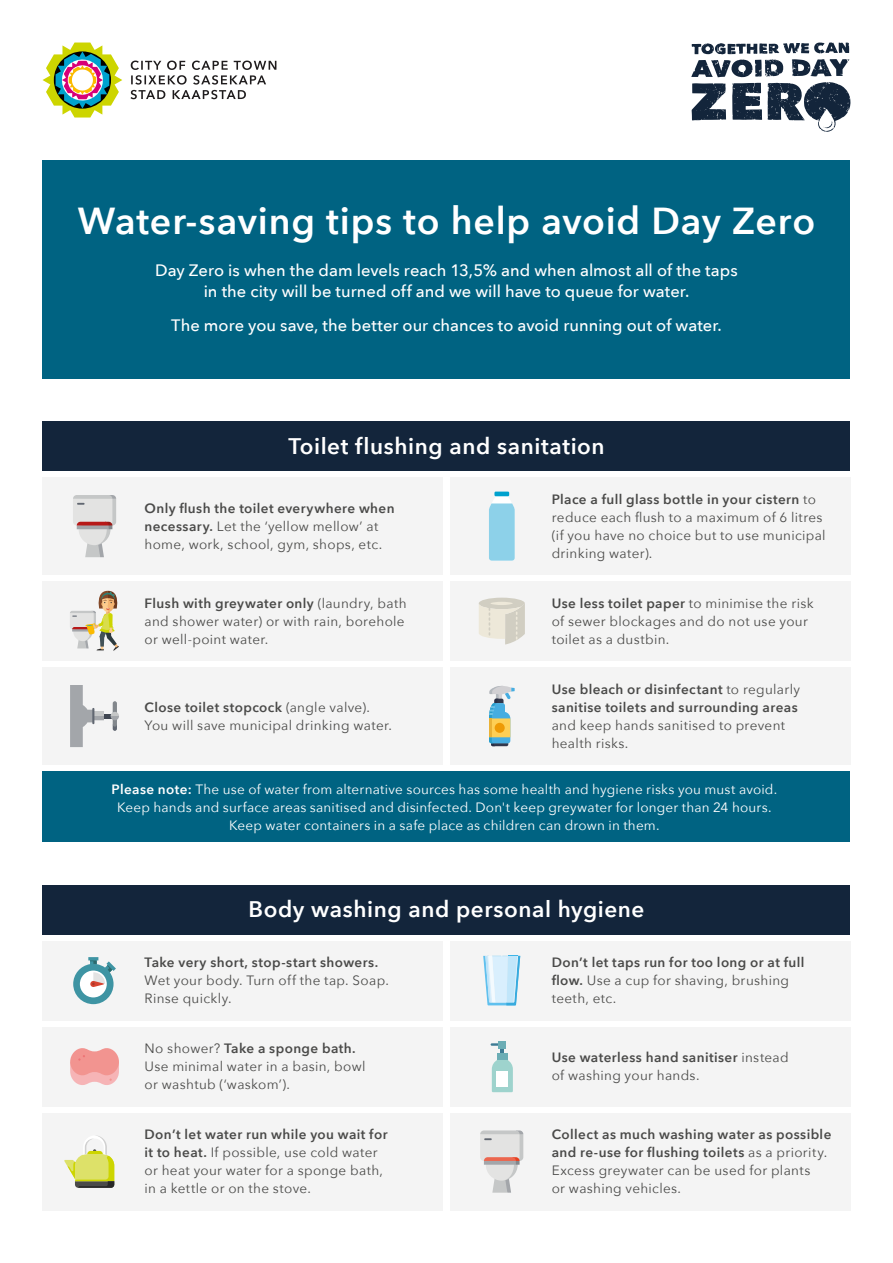
<style>
.page{position:relative;width:893px;height:1263px;background:#fff}
.page>*{position:absolute;margin:0;border:0;box-sizing:border-box;transform-origin:0 0}
.t1{font:600 37.5px "Avenir Next";letter-spacing:.02em;color:#fff}
.t2{font:600 22.5px "Avenir Next";letter-spacing:.025em;color:#fff}
.t3{font:500 16.5px/21px "Avenir Next";color:#fff;text-align:center}
.t4{font:13.5px/18px "Avenir Next";letter-spacing:.025em;color:#4a4a49}
.t5{font:13.5px/18px "Avenir Next";letter-spacing:.015em;color:#fff;text-align:center}
.t6{font:600 13.5px/18px "Avenir Next";letter-spacing:.03em;color:#4a4a49}
.s1{font-weight:600}
.s2{font-weight:400}
</style>
<div class="page">
<div style="left:43px;top:160px;width:807px;height:218px;background:#006382"></div>
<div style="left:43px;top:421px;width:807px;height:50px;background:#13253b"></div>
<div style="left:43px;top:477px;width:400px;height:98px;background:#f4f4f4"></div>
<div style="left:450px;top:477px;width:400px;height:98px;background:#f4f4f4"></div>
<div style="left:43px;top:581px;width:400px;height:80px;background:#f4f4f4"></div>
<div style="left:450px;top:581px;width:400px;height:80px;background:#f4f4f4"></div>
<div style="left:43px;top:667px;width:400px;height:98px;background:#f4f4f4"></div>
<div style="left:450px;top:667px;width:400px;height:98px;background:#f4f4f4"></div>
<div style="left:43px;top:772px;width:807px;height:70px;background:#006382"></div>
<svg style="left:489px;top:685px;width:26px;height:61px"></svg>
<svg style="left:479px;top:598px;width:46px;height:46px;background:#e1ddd2"></svg>
<svg style="left:73px;top:495px;width:43px;height:62px"></svg>
<hr style="left:95px;top:714px;width:20px;height:4px;background:#404752">
<hr style="left:113px;top:701px;width:4px;height:26px;background:#82878c;border-radius:2px">
<svg style="left:111px;top:712px;width:8px;height:19px"></svg>
<svg style="left:70px;top:685px;width:34px;height:62px"></svg>
<hr style="left:494px;top:492px;width:15px;height:4px;background:#00a2ce">
<svg style="left:489px;top:495px;width:26px;height:66px;background:#9bd6eb"></svg>
<svg style="left:70px;top:591px;width:49px;height:60px"></svg>
<svg style="left:130px;top:61px;width:146px;height:38px"></svg>
<svg style="left:43px;top:43px;width:79px;height:75px"></svg>
<div style="left:43px;top:884px;width:807px;height:50px;background:#13253b"></div>
<div style="left:43px;top:941px;width:400px;height:79px;background:#f4f4f4"></div>
<div style="left:450px;top:941px;width:400px;height:79px;background:#f4f4f4"></div>
<div style="left:43px;top:1027px;width:400px;height:79px;background:#f4f4f4"></div>
<div style="left:450px;top:1027px;width:400px;height:79px;background:#f4f4f4"></div>
<div style="left:450px;top:1113px;width:400px;height:97px;background:#f4f4f4"></div>
<div style="left:43px;top:1113px;width:400px;height:97px;background:#f4f4f4"></div>
<svg style="left:73px;top:957px;width:43px;height:47px"></svg>
<svg style="left:70px;top:1048px;width:49px;height:37px;background:#f3a9a7"></svg>
<svg style="left:64px;top:1135px;width:50px;height:53px"></svg>
<div style="left:497px;top:1053px;width:10px;height:9px;background:#6badb5"></div>
<svg style="left:491px;top:1043px;width:13px;height:10px"></svg>
<div style="left:499px;top:1041px;width:7px;height:7px;background:#6badb5"></div>
<svg style="left:492px;top:1060px;width:21px;height:32px"></svg>
<div style="left:497px;top:1071px;width:11px;height:16px;background:#fff"></div>
<svg style="left:480px;top:1130px;width:43px;height:63px"></svg>
<svg style="left:483px;top:956px;width:37px;height:49px"></svg>
<svg style="left:691px;top:42px;width:160px;height:90px"></svg>
<h1 class="t1" style="left:78px;top:189px;width:739px">Water-saving tips to help avoid Day Zero</h1>
<p class="t3" style="left:155px;top:259px;width:584px">Day Zero is when the dam levels reach 13,5% and when almost all of the taps in the city will be turned off and we will have to queue for water.</p>
<p class="t3" style="left:171px;top:314px;width:552px">The more you save, the better our chances to avoid running out of water.</p>
<h2 class="t2" style="left:288px;top:427px;width:318px">Toilet flushing and sanitation</h2>
<p class="t4" style="left:145px;top:499px;width:252px"><span class="s1">Only flush the toilet everywhere when necessary.</span> Let the ‘yellow mellow’ at home, work, school, gym, shops, etc.</p>
<p class="t4" style="left:552px;top:490px;width:275px"><span class="s1">Place a full glass bottle in your cistern</span> to reduce each flush to a maximum of 6 litres (if you have no choice but to use municipal drinking water).</p>
<p class="t4" style="left:145px;top:594px;width:264px"><span class="s1">Flush with greywater only</span> (laundry, bath and shower water) or with rain, borehole or well-point water.</p>
<p class="t4" style="left:552px;top:594px;width:263px"><span class="s1">Use less toilet paper</span> to minimise the risk of sewer blockages and do not use your toilet as a dustbin.</p>
<p class="t6" style="left:552px;top:680px;width:250px">Use bleach or disinfectant <span class="s2">to regularly </span>sanitise toilets and surrounding areas</p>
<p class="t4" style="left:552px;top:715px;width:235px">and keep hands sanitised to prevent health risks.</p>
<p class="t5" style="left:112px;top:779px;width:667px"><span class="s1">Please note:</span> The use of water from alternative sources has some health and hygiene risks you must avoid.<br>Keep hands and surface areas sanitised and disinfected. Don't keep greywater for longer than 24 hours.<br>Keep water containers in a safe place as children can drown in them.</p>
<p class="t4" style="left:145px;top:697px;width:249px"><span class="s1">Close toilet stopcock</span> (angle valve).<br>You will save municipal drinking water.</p>
<h2 class="t2" style="left:248px;top:890px;width:397px">Body washing and personal hygiene</h2>
<p class="t6" style="left:145px;top:953px;width:235px">Take very short, stop-start showers.</p>
<p class="t4" style="left:145px;top:971px;width:246px">Wet your body. Turn off the tap. Soap.<br>Rinse quickly.</p>
<p class="t6" style="left:552px;top:953px;width:254px">Don’t let taps run for too long or at full flow. <span class="s2">Use a cup for shaving, brushing teeth, etc.</span></p>
<p class="t4" style="left:145px;top:1039px;width:223px">No shower? <span class="s1">Take a sponge bath.<br></span>Use minimal water in a basin, bowl or washtub (‘waskom’).</p>
<p class="t4" style="left:552px;top:1048px;width:239px"><span class="s1">Use waterless hand sanitiser</span> instead of washing your hands.</p>
<p class="t4" style="left:552px;top:1125px;width:281px"><span class="s1">Collect as much washing water as possible and re-use for flushing toilets</span> as a priority.<br>Excess greywater can be used for plants<br>or washing vehicles.</p>
<p class="t4" style="left:145px;top:1125px;width:245px"><span class="s1">Don’t let water run while you wait for it to heat.</span> If possible, use cold water or heat your water for a sponge bath, in a kettle or on the stove.</p>
</div>
